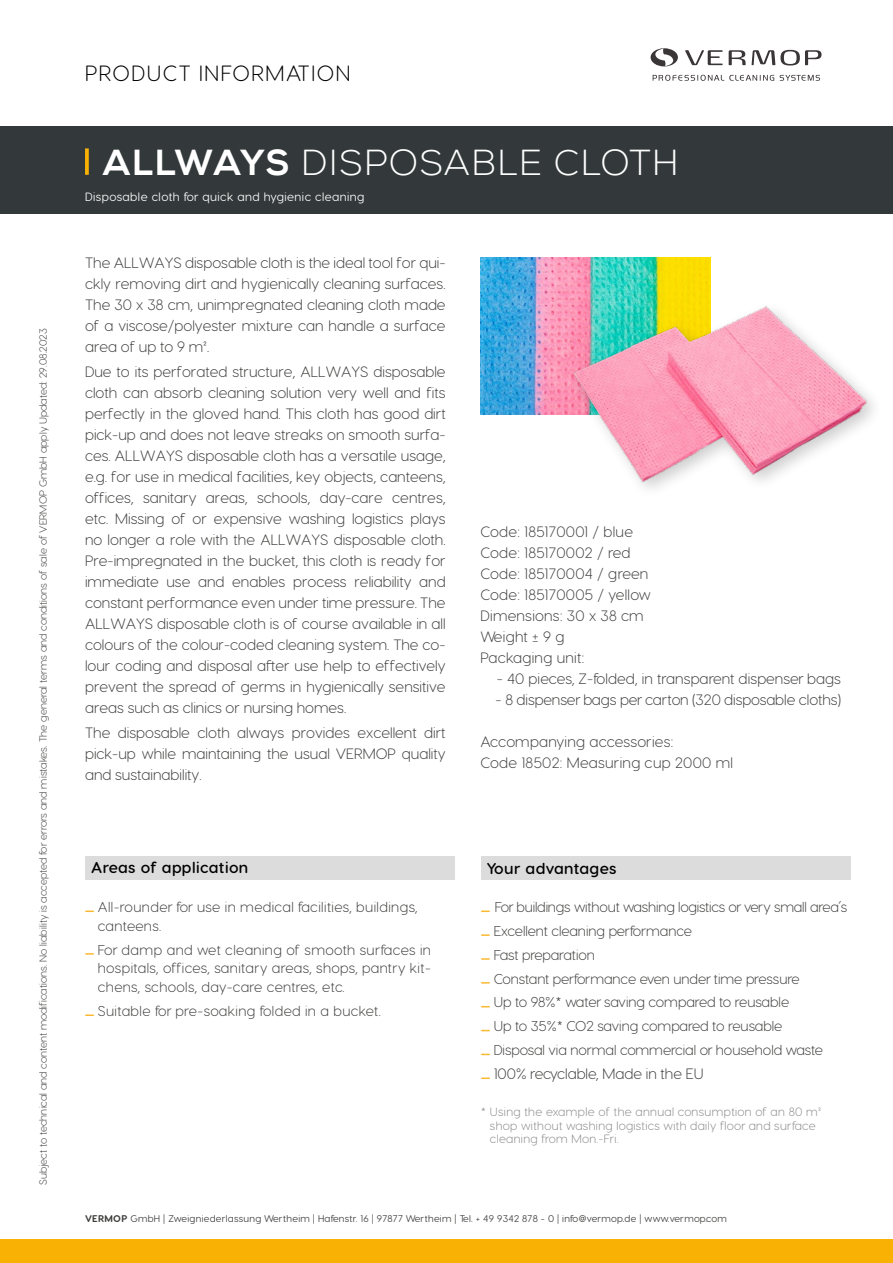
<style>
.page{position:relative;width:893px;height:1263px;background:#fff}
.page>*{position:absolute;margin:0;border:0;box-sizing:border-box;transform-origin:0 0}
.t1{font:300 36px "Nexa";letter-spacing:.03em;color:#fff}
.t2{font:300 22.05px "Visby Round CF";letter-spacing:.07em;color:#000}
.t3{font:600 15.75px "Visby Round CF";letter-spacing:.03em;color:#000}
.t4{font:300 15px/21px "Visby Round CF";color:#3c3c3b;text-align:justify}
.t5{font:300 15px/21px "Visby Round CF";letter-spacing:.02em;color:#3c3c3b}
.t6{font:300 14.25px/23.9px "Visby Round CF";color:#3c3c3b;text-align:justify}
.t7{font:300 14.25px/18.8px "Visby Round CF";letter-spacing:.03em;color:#3c3c3b}
.t8{font:300 12px/13.5px "Visby Round CF";letter-spacing:.03em;color:#878787}
.t9{font:12px "Visby Round CF";letter-spacing:.04em;color:#fff}
.t10{font:300 10.5px "Visby Round CF";letter-spacing:.01em;color:#3c3c3b}
.t11{font:9.75px "Visby Round CF";letter-spacing:.03em;color:#3c3c3b}
.s1{font-family:"Nexa X Bold";font-weight:400}
.s2{font-weight:700}
</style>
<div class="page">
<div style="left:0;top:126px;width:893px;height:87px;background:#33393b"></div>
<svg style="left:752px;top:50px;width:69px;height:16px"></svg>
<svg style="left:729px;top:50px;width:17px;height:15px"></svg>
<svg style="left:685px;top:50px;width:38px;height:15px"></svg>
<svg style="left:653px;top:75px;width:167px;height:6px"></svg>
<svg style="left:651px;top:48px;width:27px;height:18px"></svg>
<div style="left:0;top:1239px;width:893px;height:24px;background:#f9b104"></div>
<img style="left:480px;top:257px;width:231px;height:158px">
<img style="left:534px;top:285px;width:340px;height:204px">
<svg style="left:85px;top:148px;width:4px;height:27px"></svg>
<svg style="left:86px;top:910px;width:7px;height:2px"></svg>
<svg style="left:86px;top:953px;width:7px;height:2px"></svg>
<svg style="left:86px;top:1014px;width:7px;height:2px"></svg>
<div style="left:85px;top:856px;width:370px;height:23px;background:#dcdcdc"></div>
<svg style="left:482px;top:910px;width:7px;height:2px"></svg>
<svg style="left:482px;top:934px;width:7px;height:2px"></svg>
<svg style="left:482px;top:958px;width:7px;height:2px"></svg>
<svg style="left:482px;top:1077px;width:7px;height:2px"></svg>
<div style="left:481px;top:856px;width:370px;height:23px;background:#dcdcdc"></div>
<p class="t10" style="left:36px;top:1185px;width:858px;rotate:-90deg">Subject to technical and content modifications. No liability is accepted for errors and mistakes. The general terms and conditions of sale of VERMOP GmbH apply. Updated: 29.08.2023</p>
<h2 class="t2" style="left:85px;top:59px;width:267px">PRODUCT INFORMATION</h2>
<h1 class="t1" style="left:102px;top:141px;width:578px"><span class="s1">ALLWAYS</span> DISPOSABLE CLOTH</h1>
<p class="t9" style="left:85px;top:189px;width:281px">Disposable cloth for quick and hygienic cleaning</p>
<p class="t4" style="left:85px;top:252px;width:362px">The ALLWAYS disposable cloth is the ideal tool for qui&shy;ckly removing dirt and hygienically cleaning surfaces.<br>The 30 x 38 cm, unimpregnated cleaning cloth made of a viscose/polyester mixture can handle a surface area of up to 9 m².</p>
<p class="t4" style="left:85px;top:361px;width:362px">Due to its perforated structure, ALLWAYS disposable cloth can absorb cleaning solution very well and fits perfectly in the gloved hand. This cloth has good dirt pick-up and does not leave streaks on smooth surfa&shy;ces. ALLWAYS disposable cloth has a versatile usage, e.g. for use in medical facilities, key objects, canteens, offices, sanitary areas, schools, day-care centres, etc. Missing of or expensive washing logistics plays no longer a role with the ALLWAYS disposable cloth.<br>Pre-impregnated in the bucket, this cloth is ready for immediate use and enables process reliability and constant performance even under time pressure. The ALLWAYS disposable cloth is of course available in all colours of the colour-coded cleaning system. The co&shy;lour coding and disposal after use help to effectively prevent the spread of germs in hygienically sensitive areas such as clinics or nursing homes.</p>
<p class="t4" style="left:85px;top:722px;width:362px">The disposable cloth always provides excellent dirt pick-up while maintaining the usual VERMOP quality and sustainability.</p>
<p class="t3" style="left:91px;top:857px;width:158px">Areas of application</p>
<p class="t7" style="left:98px;top:897px;width:321px">All-rounder for use in medical facilities, buildings, canteens.</p>
<p class="t6" style="left:98px;top:940px;width:335px;line-height:18.8px">For damp and wet cleaning of smooth surfaces in hospitals, offices, sanitary areas, shops, pantry kit&shy;chens, schools, day-care centres, etc.</p>
<p class="t7" style="left:98px;top:1001px;width:285px">Suitable for pre-soaking folded in a bucket.</p>
<p class="t5" style="left:480px;top:521px;width:172px">Code: 185170001 / blue<br>Code: 185170002 / red<br>Code: 185170004 / green<br>Code: 185170005 / yellow<br>Dimensions: 30 x 38 cm<br>Weight ± 9 g<br>Packaging unit:</p>
<p class="t4" style="left:497px;top:668px;width:346px">- 40 pieces, Z-folded, in transparent dispenser bags</p>
<p class="t4" style="left:495px;top:689px;width:347px">- 8 dispenser bags per carton (320 disposable cloths)</p>
<p class="t5" style="left:480px;top:731px;width:254px">Accompanying accessories:<br>Code 18502: Measuring cup 2000 ml</p>
<p class="t3" style="left:487px;top:858px;width:131px">Your advantages</p>
<p class="t6" style="left:494px;top:895px;width:355px;text-align:left">For buildings without washing logistics or very small area´s Excellent cleaning performance<br>Fast preparation<br>Constant performance even under time pressure<br>Up to 98%* water saving compared to reusable<br>Up to 35%* CO2 saving compared to reusable<br>Disposal via normal commercial or household waste</p>
<p class="t4" style="left:494px;top:1063px;width:212px">100% recyclable, Made in the EU</p>
<p class="t8" style="left:490px;top:1105px;width:333px;text-indent:-9px">* Using the example of the annual consumption of an 80 m² shop without washing logistics with daily floor and surface cleaning from Mon.-Fri.</p>
<p class="t11" style="left:85px;top:1212px;width:643px"><span class="s2">VERMOP</span> GmbH | Zweigniederlassung Wertheim | Hafenstr. 16 | 97877 Wertheim | Tel. + 49 9342 878 - 0 | info@vermop.de | www.vermop.com</p>
</div>
